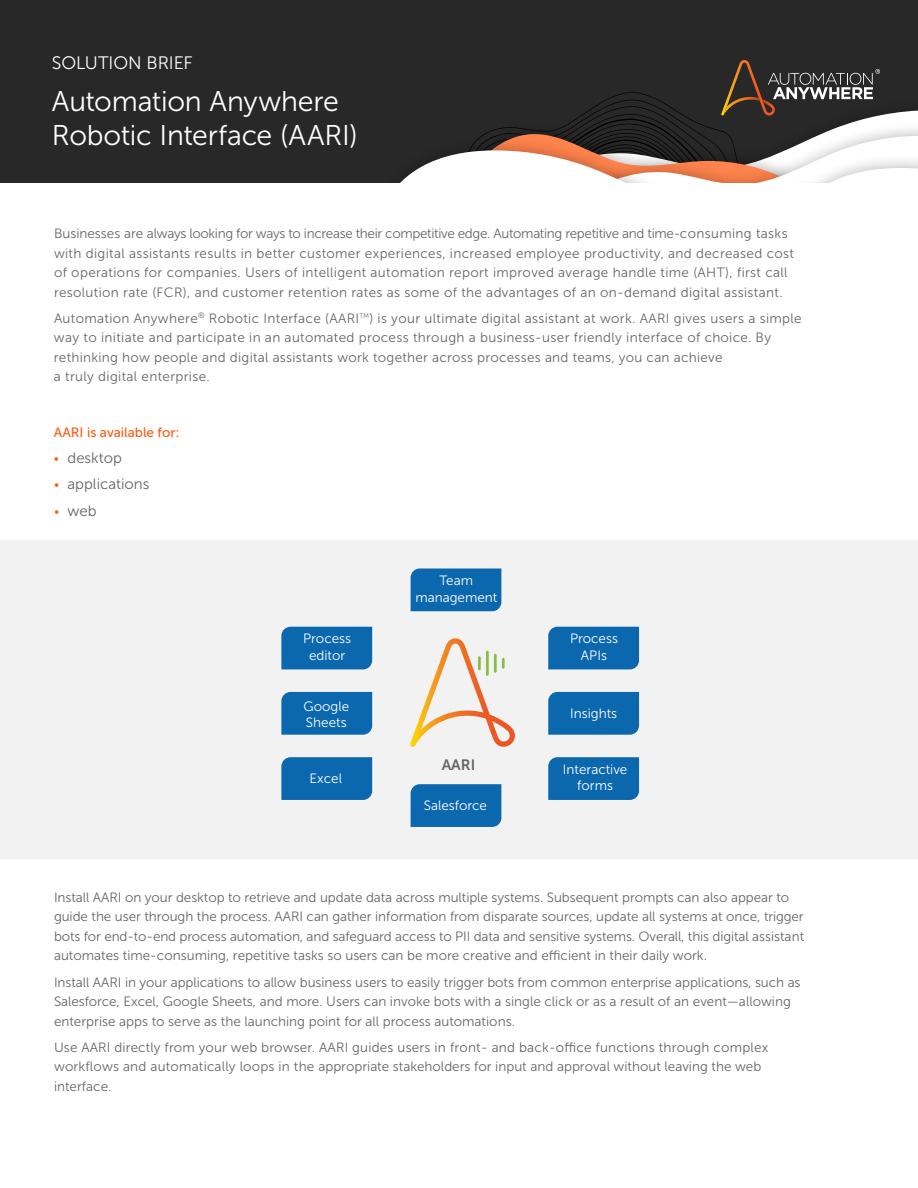
<style>
.page{position:relative;width:918px;height:1188px;background:#fff}
.page>*{position:absolute;margin:0;border:0;box-sizing:border-box;transform-origin:0 0}
.t1{font:28.5px/34.2px "Museo Sans 300";letter-spacing:-.005em;color:#fff}
.t2{font:18px "Museo Sans 300";letter-spacing:-.005em;color:#fff}
.t3{font:15px "Museo Sans 300";color:#666}
.t4{font:15px "Museo Sans 700";color:#666}
.t5{font:13.5px/19.5px "Museo Sans 300";color:#666}
.t6{font:13.5px/19.5px "Museo Sans 300";letter-spacing:.025em;color:#666}
.t7{font:13.5px/16.5px "Museo Sans 300";color:#fff;text-align:center}
.t8{font:13.5px "Museo Sans 500";color:#ff5a10}
.s1{font-family:"Museo Sans 100";font-size:13.5px;color:#ff5a10}
</style>
<div class="page">
<div style="left:0;top:540px;width:918px;height:319px;background:#f2f2f2"></div>
<svg style="left:410px;top:638px;width:105px;height:109px"></svg>
<div style="left:0;top:0;width:918px;height:183px;background:#282828"></div>
<div style="left:411px;top:568px;width:90px;height:43px;background:#0c68ae"></div>
<div style="left:548px;top:627px;width:91px;height:42px;background:#0c68ae"></div>
<div style="left:548px;top:757px;width:91px;height:43px;background:#0c68ae"></div>
<div style="left:548px;top:692px;width:91px;height:43px;background:#0c68ae"></div>
<div style="left:411px;top:784px;width:90px;height:43px;background:#0c68ae"></div>
<div style="left:281px;top:627px;width:91px;height:42px;background:#0c68ae"></div>
<div style="left:281px;top:757px;width:91px;height:43px;background:#0c68ae"></div>
<div style="left:281px;top:692px;width:91px;height:43px;background:#0c68ae"></div>
<svg style="left:400px;top:60px;width:518px;height:123px"></svg>
<h2 class="t2" style="left:52px;top:53px;width:142px">SOLUTION BRIEF</h2>
<h1 class="t1" style="left:52px;top:85px;width:307px">Automation Anywhere<br>Robotic Interface (AARI)</h1>
<p class="t6" style="left:54px;top:224px;width:742px">Businesses are always looking for ways to increase their competitive edge. Automating repetitive and time-consuming tasks with digital assistants results in better customer experiences, increased employee productivity, and decreased cost of operations for companies. Users of intelligent automation report improved average handle time (AHT), first call resolution rate (FCR), and customer retention rates as some of the advantages of an on-demand digital assistant.</p>
<p class="t6" style="left:54px;top:309px;width:749px">Automation Anywhere<sup>®</sup> Robotic Interface (AARI<sup>TM</sup>) is your ultimate digital assistant at work. AARI gives users a simple way to initiate and participate in an automated process through a business-user friendly interface of choice. By rethinking how people and digital assistants work together across processes and teams, you can achieve<br>a truly digital enterprise.</p>
<p class="t8" style="left:54px;top:425px;width:127px">AARI is available for:</p>
<p class="t3" style="left:54px;top:450px;width:70px"><span class="s1">•</span> desktop</p>
<p class="t3" style="left:54px;top:476px;width:97px"><span class="s1">•</span> applications</p>
<p class="t3" style="left:54px;top:502px;width:44px"><span class="s1">•</span> web</p>
<p class="t7" style="left:303px;top:631px;width:50px">Process editor</p>
<p class="t7" style="left:303px;top:698px;width:47px;text-align:left">Google<br>Sheets</p>
<p class="t7" style="left:310px;top:770px;width:34px">Excel</p>
<p class="t7" style="left:415px;top:572px;width:84px">Team management</p>
<p class="t4" style="left:442px;top:756px;width:35px">AARI</p>
<p class="t7" style="left:424px;top:797px;width:65px">Salesforce</p>
<p class="t7" style="left:570px;top:631px;width:50px">Process<br>APIs</p>
<p class="t7" style="left:570px;top:705px;width:49px">Insights</p>
<p class="t7" style="left:563px;top:761px;width:66px">Interactive forms</p>
<p class="t5" style="left:54px;top:888px;width:752px">Install AARI on your desktop to retrieve and update data across multiple systems. Subsequent prompts can also appear to guide the user through the process. AARI can gather information from disparate sources, update all systems at once, trigger bots for end-to-end process automation, and safeguard access to PII data and sensitive systems. Overall, this digital assistant automates time-consuming, repetitive tasks so users can be more creative and efficient in their daily work.</p>
<p class="t5" style="left:54px;top:972px;width:748px">Install AARI in your applications to allow business users to easily trigger bots from common enterprise applications, such as<br>Salesforce, Excel, Google Sheets, and more. Users can invoke bots with a single click or as a result of an event—allowing enterprise apps to serve as the launching point for all process automations.</p>
<p class="t5" style="left:54px;top:1038px;width:716px">Use AARI directly from your web browser. AARI guides users in front- and back-office functions through complex workflows and automatically loops in the appropriate stakeholders for input and approval without leaving the web interface.</p>
</div>
